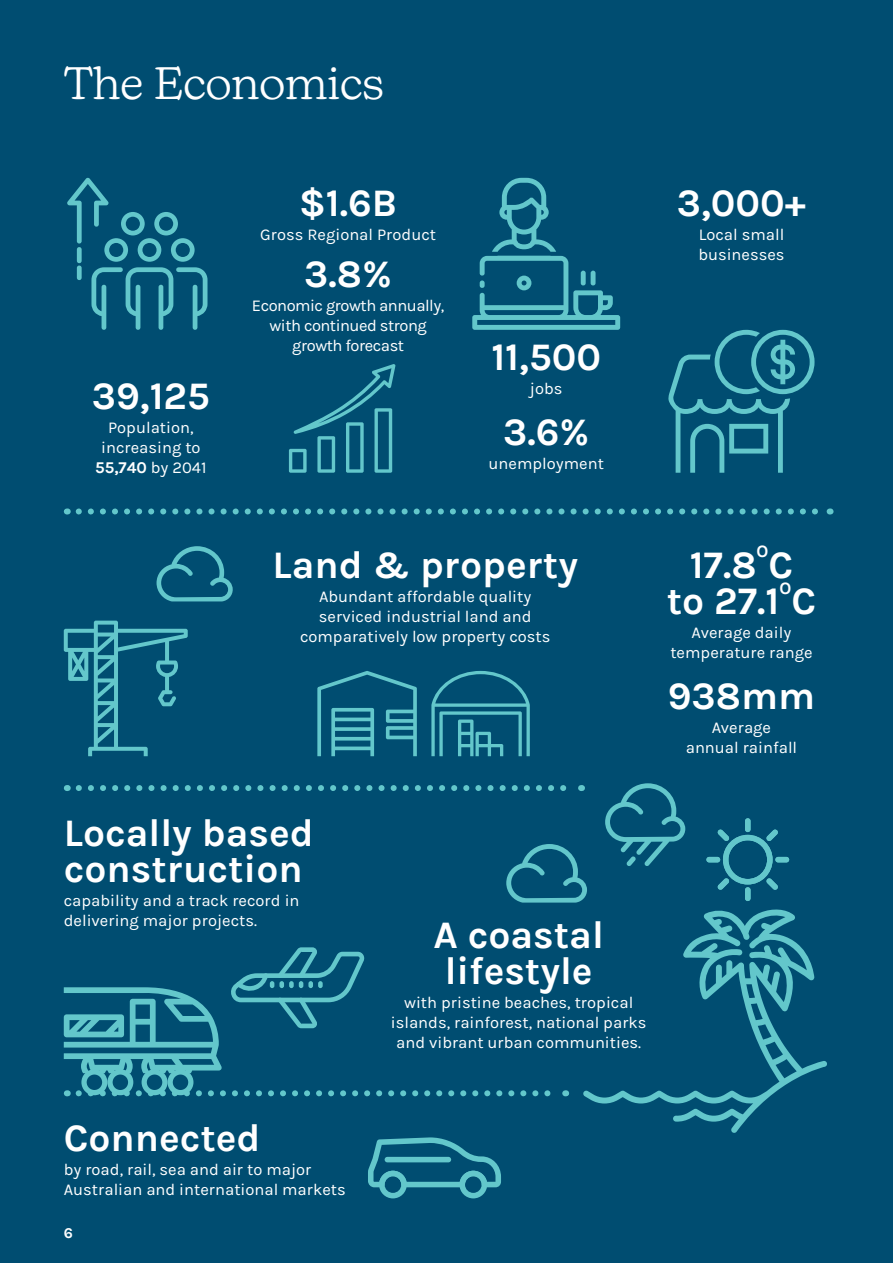
<style>
.page{position:relative;width:893px;height:1263px;background:#004d71}
.page>*{position:absolute;margin:0;border:0;box-sizing:border-box;transform-origin:0 0}
.t1{font:300 45px "New Kansas";color:#fff}
.t2{font:700 39px/36px "Karla";color:#fff}
.t3{font:700 17.55px "Karla";color:#fff}
.t4{font:16.5px/19.8px "Karla";color:#fff;text-align:center}
.t5{font:16.5px/19.8px "Karla";letter-spacing:-.03em;color:#fff;text-align:center}
.t6{font:700 15px "Karla";color:#fff}
.s1{font-weight:700}
</style>
<div class="page">
<svg style="left:605px;top:783px;width:80px;height:83px"></svg>
<svg style="left:506px;top:844px;width:81px;height:58px"></svg>
<svg style="left:157px;top:546px;width:76px;height:55px"></svg>
<div style="left:745px;top:887px;width:5px;height:14px;background:#63c7cb;border-radius:3px"></div>
<div style="left:775px;top:857px;width:14px;height:5px;background:#63c7cb;border-radius:3px"></div>
<div style="left:745px;top:818px;width:5px;height:14px;background:#63c7cb;border-radius:3px"></div>
<div style="left:706px;top:857px;width:14px;height:5px;background:#63c7cb;border-radius:3px"></div>
<svg style="left:717px;top:829px;width:61px;height:61px"></svg>
<svg style="left:67px;top:178px;width:140px;height:152px"></svg>
<svg style="left:668px;top:330px;width:146px;height:143px"></svg>
<svg style="left:289px;top:364px;width:106px;height:109px"></svg>
<svg style="left:583px;top:909px;width:244px;height:224px"></svg>
<svg style="left:64px;top:621px;width:124px;height:135px"></svg>
<svg style="left:368px;top:1137px;width:133px;height:61px"></svg>
<svg style="left:79px;top:508px;width:739px;height:6px"></svg>
<svg style="left:79px;top:785px;width:488px;height:6px"></svg>
<svg style="left:79px;top:1090px;width:472px;height:6px"></svg>
<svg style="left:64px;top:947px;width:301px;height:126px"></svg>
<svg style="left:84px;top:1072px;width:21px;height:20px"></svg>
<div style="left:81px;top:1069px;width:26px;height:26px;border:5px solid #63c7cb;border-radius:50%"></div>
<svg style="left:144px;top:1072px;width:21px;height:20px"></svg>
<div style="left:142px;top:1069px;width:26px;height:26px;border:5px solid #63c7cb;border-radius:50%"></div>
<svg style="left:110px;top:1072px;width:21px;height:20px"></svg>
<div style="left:107px;top:1069px;width:26px;height:26px;border:5px solid #63c7cb;border-radius:50%"></div>
<div style="left:168px;top:1069px;width:25px;height:26px;border:5px solid #63c7cb;border-radius:50%"></div>
<svg style="left:317px;top:671px;width:100px;height:85px"></svg>
<svg style="left:431px;top:671px;width:99px;height:85px"></svg>
<svg style="left:472px;top:178px;width:148px;height:152px"></svg>
<h1 class="t1" style="left:64px;top:56px;width:322px">The Economics</h1>
<h2 class="t2" style="left:92px;top:378px;width:120px">39,125</h2>
<p class="t4" style="left:95px;top:418px;width:113px">Population, increasing to<br><span class="s1">55,740</span> by 2041</p>
<h2 class="t2" style="left:299px;top:185px;width:100px">$1.6B</h2>
<p class="t4" style="left:260px;top:225px;width:177px">Gross Regional Product</p>
<h2 class="t2" style="left:304px;top:256px;width:89px">3.8%</h2>
<p class="t5" style="left:252px;top:296px;width:194px">Economic growth annually, with continued strong growth forecast</p>
<h2 class="t2" style="left:491px;top:339px;width:111px">11,500</h2>
<p class="t4" style="left:530px;top:379px;width:34px">jobs</p>
<h2 class="t2" style="left:503px;top:414px;width:88px">3.6%</h2>
<p class="t4" style="left:489px;top:454px;width:117px">unemployment</p>
<h2 class="t2" style="left:677px;top:185px;width:131px">3,000+</h2>
<p class="t4" style="left:698px;top:225px;width:88px;text-align:left">Local small businesses</p>
<h2 class="t2" style="left:272px;top:547px;width:307px">Land &amp; property</h2>
<p class="t4" style="left:300px;top:587px;width:252px">Abundant affordable quality serviced industrial land and comparatively low property costs</p>
<p class="t3" style="left:757px;top:541px;width:13px">O</p>
<h2 class="t2" style="left:667px;top:583px;width:151px">to 27.1 C</h2>
<h2 class="t2" style="left:690px;top:547px;width:105px">17.8 C</h2>
<p class="t3" style="left:779px;top:577px;width:13px">O</p>
<p class="t4" style="left:670px;top:623px;width:144px">Average daily temperature range</p>
<h2 class="t2" style="left:668px;top:678px;width:149px">938mm</h2>
<p class="t4" style="left:686px;top:718px;width:113px">Average annual rainfall</p>
<h2 class="t2" style="left:64px;top:815px;width:251px">Locally based construction</h2>
<p class="t4" style="left:64px;top:891px;width:237px;text-align:left">capability and a track record in delivering major projects.</p>
<h2 class="t2" style="left:433px;top:917px;width:172px">A coastal lifestyle</h2>
<p class="t4" style="left:391px;top:993px;width:257px">with pristine beaches, tropical islands, rainforest, national parks and vibrant urban communities.</p>
<h2 class="t2" style="left:64px;top:1120px;width:198px">Connected</h2>
<p class="t4" style="left:64px;top:1160px;width:284px;text-align:left">by road, rail, sea and air to major<br>Australian and international markets</p>
<p class="t6" style="left:64px;top:1224px;width:11px">6</p>
</div>
